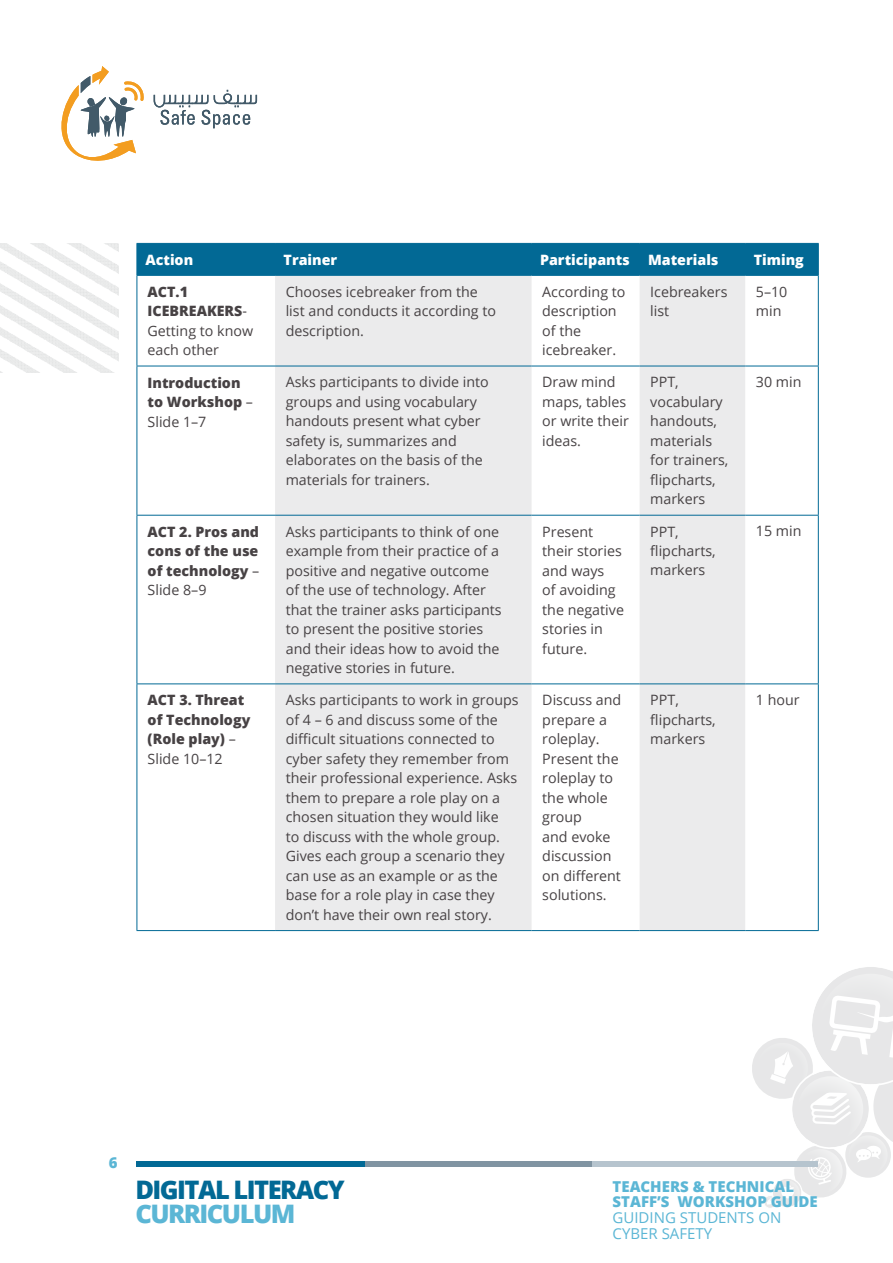
<style>
.page{position:relative;width:893px;height:1263px;background:#fff}
.page>*{position:absolute;margin:0;border:0;box-sizing:border-box;transform-origin:0 0}
.t1{font:800 25.5px "Open Sans";letter-spacing:-.06em;color:#026995}
.t2{font:800 25.5px "Open Sans";letter-spacing:-.06em;color:#5bb6d5}
.t3{font:800 15px "Open Sans";color:#5bb6d5}
.t4{font:15px/15.6px "Open Sans";color:#5bb6d5}
.t5{font:14.25px/19.5px "Open Sans";color:#474244}
.t6{font:800 14.25px/19.5px "Open Sans";color:#474244}
.t7{font:800 14.25px "Open Sans";color:#fff}
.s1{font-weight:800}
.s2{font-weight:400}
</style>
<div class="page">
<img style="left:1px;top:244px;width:118px;height:128px">
<svg style="left:752px;top:967px;width:140px;height:241px"></svg>
<div style="left:590px;top:1161px;width:228px;height:5px;background:#b6c4ce"></div>
<div style="left:363px;top:1161px;width:228px;height:5px;background:#8094a2"></div>
<div style="left:136px;top:1161px;width:229px;height:5px;background:#026995"></div>
<svg style="left:61px;top:66px;width:83px;height:95px"></svg>
<svg style="left:154px;top:90px;width:103px;height:38px"></svg>
<div style="left:138px;top:244px;width:680px;height:31px;background:#026995"></div>
<svg style="left:275px;top:276px;width:470px;height:654px;fill:#ebebec"></svg>
<hr style="left:137px;top:275px;width:138px;height:1px;background:#026995">
<hr style="left:275px;top:275px;width:257px;height:1px;background:#026995">
<hr style="left:532px;top:275px;width:108px;height:1px;background:#026995">
<hr style="left:640px;top:275px;width:105px;height:1px;background:#026995">
<hr style="left:745px;top:275px;width:74px;height:1px;background:#026995">
<hr style="left:137px;top:366px;width:138px;height:1px;background:#026995">
<hr style="left:275px;top:366px;width:257px;height:1px;background:#026995">
<hr style="left:532px;top:366px;width:108px;height:1px;background:#026995">
<hr style="left:640px;top:366px;width:105px;height:1px;background:#026995">
<hr style="left:745px;top:366px;width:74px;height:1px;background:#026995">
<hr style="left:137px;top:515px;width:138px;height:1px;background:#026995">
<hr style="left:275px;top:515px;width:257px;height:1px;background:#026995">
<hr style="left:532px;top:515px;width:108px;height:1px;background:#026995">
<hr style="left:640px;top:515px;width:105px;height:1px;background:#026995">
<hr style="left:745px;top:515px;width:74px;height:1px;background:#026995">
<hr style="left:137px;top:683px;width:138px;height:1px;background:#026995">
<hr style="left:275px;top:683px;width:257px;height:1px;background:#026995">
<hr style="left:532px;top:683px;width:108px;height:1px;background:#026995">
<hr style="left:640px;top:683px;width:105px;height:1px;background:#026995">
<hr style="left:745px;top:683px;width:74px;height:1px;background:#026995">
<hr style="left:137px;top:243px;width:138px;height:1px;background:#026995">
<hr style="left:137px;top:244px;width:1px;height:31px;background:#026995">
<hr style="left:275px;top:243px;width:257px;height:1px;background:#026995">
<hr style="left:532px;top:243px;width:108px;height:1px;background:#026995">
<hr style="left:640px;top:243px;width:105px;height:1px;background:#026995">
<hr style="left:745px;top:243px;width:74px;height:1px;background:#026995">
<hr style="left:818px;top:244px;width:1px;height:31px;background:#026995">
<hr style="left:137px;top:276px;width:1px;height:90px;background:#026995">
<hr style="left:818px;top:276px;width:1px;height:90px;background:#026995">
<hr style="left:137px;top:366px;width:1px;height:149px;background:#026995">
<hr style="left:818px;top:366px;width:1px;height:149px;background:#026995">
<hr style="left:137px;top:516px;width:1px;height:167px;background:#026995">
<hr style="left:818px;top:516px;width:1px;height:167px;background:#026995">
<hr style="left:137px;top:684px;width:1px;height:246px;background:#026995">
<hr style="left:818px;top:684px;width:1px;height:246px;background:#026995">
<hr style="left:137px;top:930px;width:138px;height:1px;background:#026995">
<hr style="left:275px;top:930px;width:257px;height:1px;background:#026995">
<hr style="left:532px;top:930px;width:108px;height:1px;background:#026995">
<hr style="left:640px;top:930px;width:105px;height:1px;background:#026995">
<hr style="left:745px;top:930px;width:74px;height:1px;background:#026995">
<p class="t7" style="left:145px;top:249px;width:49px">Action</p>
<p class="t7" style="left:284px;top:249px;width:55px">Trainer</p>
<p class="t7" style="left:540px;top:249px;width:91px">Participants</p>
<p class="t7" style="left:648px;top:249px;width:72px">Materials</p>
<p class="t7" style="left:754px;top:249px;width:52px">Timing</p>
<p class="t5" style="left:148px;top:282px;width:107px"><span class="s1">ACT.1<br>ICEBREAKERS</span>-<br>Getting to know each other</p>
<p class="t5" style="left:286px;top:282px;width:212px">Chooses icebreaker from the list and conducts it according to description.</p>
<p class="t5" style="left:542px;top:282px;width:85px">According to description of the icebreaker.</p>
<p class="t5" style="left:650px;top:282px;width:79px">I cebreakers list</p>
<p class="t5" style="left:756px;top:282px;width:33px">5–10 min</p>
<p class="t6" style="left:148px;top:372px;width:107px">Introduction to Workshop <span class="s2">–<br>Slide 1–7</span></p>
<p class="t5" style="left:286px;top:372px;width:205px">Asks participants to divide into groups and using vocabulary handouts present what cyber safety is, summarizes and elaborates on the basis of the materials for trainers.</p>
<p class="t5" style="left:542px;top:372px;width:88px">Draw mind maps, tables or write their ideas.</p>
<p class="t5" style="left:650px;top:372px;width:80px">PPT, vocabulary handouts, materials for trainers, flipcharts, markers</p>
<p class="t5" style="left:756px;top:372px;width:47px">30 min</p>
<p class="t6" style="left:148px;top:521px;width:113px;text-align:justify">ACT 2. Pros and cons of the use of technology <span class="s2">– Slide 8–9</span></p>
<p class="t5" style="left:286px;top:521px;width:217px">Asks participants to think of one example from their practice of a positive and negative outcome of the use of technology. After that the trainer asks participants to present the positive stories and their ideas how to avoid the negative stories in future.</p>
<p class="t5" style="left:542px;top:521px;width:83px">Present their stories and ways<br>of avoiding the negative stories in future.</p>
<p class="t5" style="left:650px;top:521px;width:67px">PPT, flipcharts, markers</p>
<p class="t5" style="left:756px;top:521px;width:47px">15 min</p>
<p class="t6" style="left:148px;top:689px;width:104px">ACT 3. Threat of Technology (Role play) <span class="s2">–<br>Slide 10–12</span></p>
<p class="t5" style="left:286px;top:690px;width:234px">Asks participants to work in groups of 4 – 6 and discuss some of the difficult situations connected to cyber safety they remember from their professional experience. Asks them to prepare a role play on a chosen situation they would like<br>to discuss with the whole group.<br>Gives each group a scenario they can use as an example or as the base for a role play in case they don’t have their own real story.</p>
<p class="t5" style="left:542px;top:690px;width:81px">Discuss and prepare a roleplay.<br>Present the roleplay to the whole group<br>and evoke discussion on different solutions.</p>
<p class="t5" style="left:650px;top:690px;width:67px">PPT, flipcharts, markers</p>
<p class="t5" style="left:756px;top:690px;width:45px">1 hour</p>
<p class="t3" style="left:109px;top:1151px;width:10px">6</p>
<h1 class="t1" style="left:135px;top:1170px;width:211px">DIGITAL LITERACY</h1>
<h1 class="t2" style="left:135px;top:1194px;width:162px">CURRICULUM</h1>
<p class="t3" style="left:613px;top:1175px;width:19px">Teac</p>
<p class="t3" style="left:650px;top:1175px;width:119px">hers &amp; Technical</p>
<p class="t3" style="left:613px;top:1190px;width:11px">Sta</p>
<p class="t3" style="left:641px;top:1190px;width:140px">ff’s Workshop guide</p>
<p class="t4" style="left:613px;top:1209px;width:170px">Guiding Students on<br>Cyber Safety</p>
</div>
